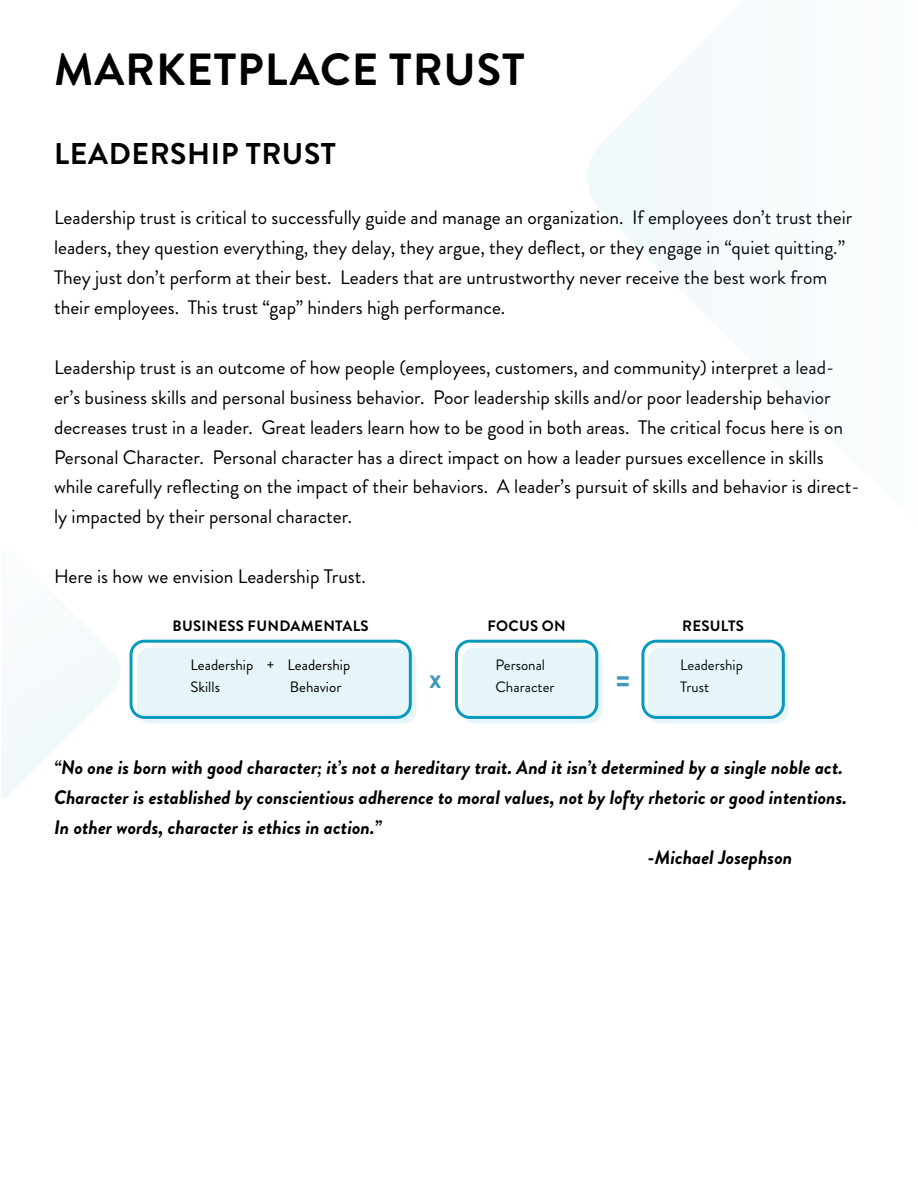
<style>
.page{position:relative;width:918px;height:1188px;background:#fff}
.page>*{position:absolute;margin:0;border:0;box-sizing:border-box;transform-origin:0 0}
.t1{font:700 45px "Brandon Grotesque";letter-spacing:.02em;color:#000}
.t2{font:900 31.2px "Brandon Grotesque";color:#3f97ba}
.t3{font:700 30px "Brandon Grotesque";letter-spacing:.02em;color:#000}
.t4{font:19.5px/30px "Brandon Grotesque";color:#000}
.t5{font:italic 700 19.5px "Brandon Grotesque";color:#000}
.t6{font:900 18px "Brandon Grotesque";color:#3f97ba}
.t7{font:15px/22.5px "Brandon Grotesque";color:#000}
.t8{font:700 15px "Brandon Grotesque";letter-spacing:.02em;color:#000}
</style>
<div class="page">
<div style="left:137px;top:647px;width:279px;height:77px;background:#e6f5f8;border-radius:14px"></div>
<div style="left:130px;top:640px;width:282px;height:79px;border:3px solid #079abd;border-radius:14px"></div>
<div style="left:455px;top:640px;width:143px;height:79px;border:3px solid #079abd;border-radius:14px"></div>
<div style="left:641px;top:640px;width:144px;height:79px;border:3px solid #079abd;border-radius:14px"></div>
<svg style="left:462px;top:647px;width:140px;height:77px;background:#daf0f4"></svg>
<svg style="left:648px;top:647px;width:140px;height:77px;background:#d9eff4"></svg>
<svg style="left:587px;top:36px;width:123px;height:282px"></svg>
<svg style="left:1px;top:645px;width:119px;height:152px"></svg>
<h1 class="t1" style="left:54px;top:39px;width:472px">MARKETPLACE TRUST</h1>
<h3 class="t3" style="left:54px;top:132px;width:283px">LEADERSHIP TRUST</h3>
<p class="t4" style="left:54px;top:202px;width:800px">Leadership trust is critical to successfully guide and manage an organization. If employees don’t trust their leaders, they question everything, they delay, they argue, they deflect, or they engage in “quiet quitting.” They just don’t perform at their best. Leaders that are untrustworthy never receive the best work from their employees. This trust “gap” hinders high performance.</p>
<p class="t4" style="left:54px;top:352px;width:807px">Leadership trust is an outcome of how people (employees, customers, and community) interpret a lead&shy;er’s business skills and personal business behavior. Poor leadership skills and/or poor leadership behavior decreases trust in a leader. Great leaders learn how to be good in both areas. The critical focus here is on Personal Character. Personal character has a direct impact on how a leader pursues excellence in skills while carefully reflecting on the impact of their behaviors. A leader’s pursuit of skills and behavior is direct&shy;ly impacted by their personal character.</p>
<p class="t4" style="left:54px;top:562px;width:313px">Here is how we envision Leadership Trust.</p>
<p class="t8" style="left:172px;top:615px;width:198px">BUSINESS FUNDAMENTALS</p>
<p class="t8" style="left:487px;top:615px;width:80px">FOCUS ON</p>
<p class="t8" style="left:682px;top:615px;width:64px">RESULTS</p>
<p class="t7" style="left:191px;top:653px;width:161px">Leadership + Leadership<br>Skills</p>
<p class="t7" style="left:290px;top:676px;width:53px">Behavior</p>
<p class="t7" style="left:495px;top:653px;width:61px">Personal<br>Character</p>
<p class="t7" style="left:680px;top:653px;width:64px">Leadership<br>Trust</p>
<p class="t6" style="left:430px;top:669px;width:13px">X</p>
<h2 class="t2" style="left:615px;top:657px;width:17px">=</h2>
<p class="t5" style="left:54px;top:753px;width:791px">“No one is born with good character; it’s not a hereditary trait. And it isn’t determined by a single noble act.</p>
<p class="t5" style="left:54px;top:783px;width:794px">Character is established by conscientious adherence to moral values, not by lofty rhetoric or good intentions.</p>
<p class="t5" style="left:54px;top:813px;width:329px">In other words, character is ethics in action.”</p>
<p class="t5" style="left:648px;top:843px;width:146px">-Michael Josephson</p>
</div>
